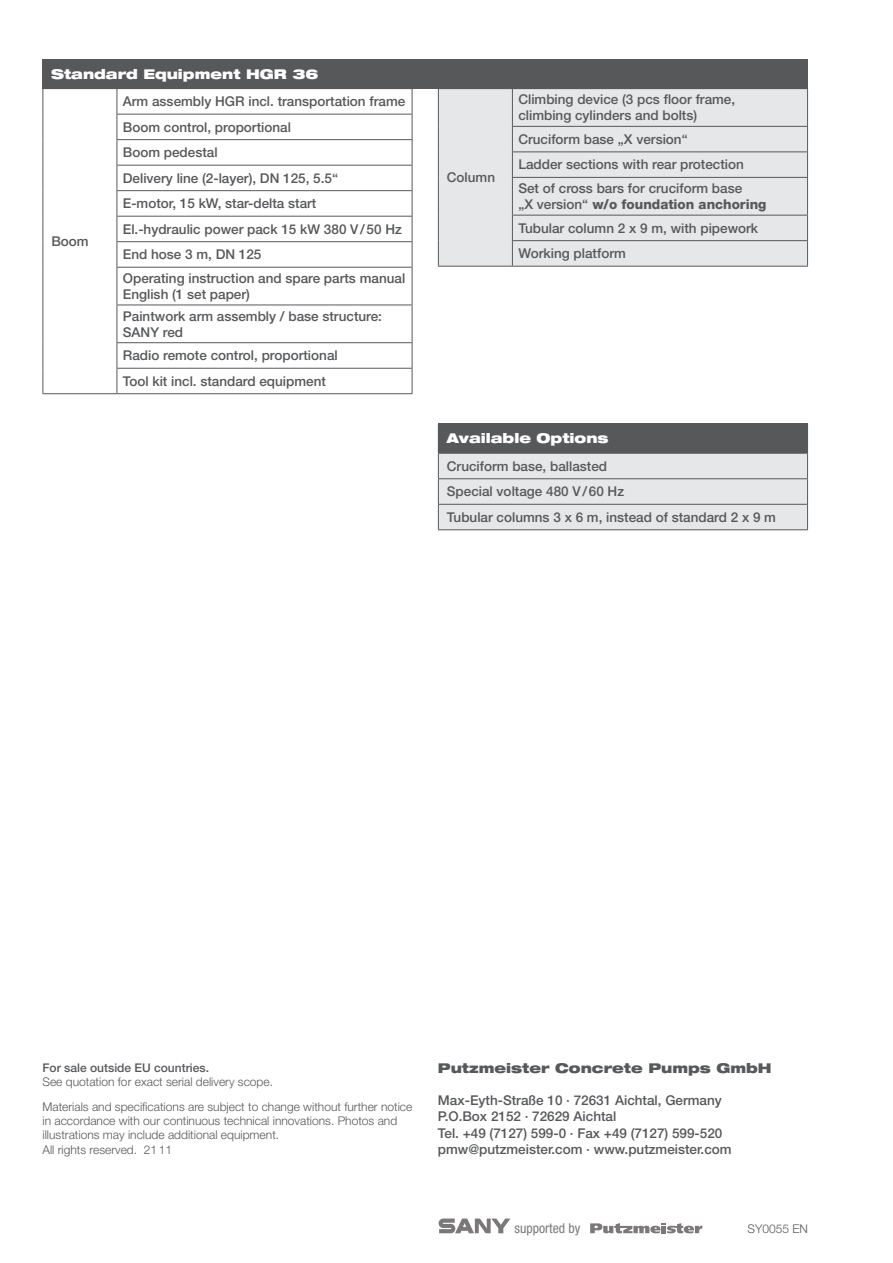
<style>
.page{position:relative;width:893px;height:1263px;background:#fff}
.page>*{position:absolute;margin:0;border:0;box-sizing:border-box;transform-origin:0 0}
.t1{font:condensed 13.65px "Helvetica Neue LT Pro";color:#231f20}
.t2{font:500 13.5px/25.5px "Helvetica Neue LT Pro";color:#57585a}
.t3{font:900 expanded 13.5px "Helvetica Neue LT Pro";color:#fff}
.t4{font:900 expanded 13.5px "Helvetica Neue LT Pro";color:#57585a}
.t5{font:300 12px/14.4px "Helvetica Neue LT Pro";color:#57585a}
.t6{font:500 12px "Helvetica Neue LT Pro";color:#57585a}
.s1{font-weight:800}
</style>
<div class="page">
<svg style="left:439px;top:1218px;width:71px;height:15px"></svg>
<svg style="left:590px;top:1223px;width:112px;height:10px"></svg>
<hr style="left:117px;top:139px;width:295px;height:1px;background:#57585a">
<hr style="left:117px;top:165px;width:295px;height:1px;background:#57585a">
<hr style="left:117px;top:190px;width:295px;height:1px;background:#57585a">
<hr style="left:117px;top:216px;width:295px;height:1px;background:#57585a">
<hr style="left:117px;top:241px;width:295px;height:1px;background:#57585a">
<svg style="left:117px;top:89px;width:1px;height:178px"></svg>
<hr style="left:117px;top:267px;width:295px;height:1px;background:#57585a">
<hr style="left:117px;top:268px;width:1px;height:37px;background:#57585a">
<hr style="left:117px;top:305px;width:1px;height:37px;background:#57585a">
<svg style="left:117px;top:343px;width:1px;height:50px"></svg>
<hr style="left:117px;top:305px;width:295px;height:1px;background:#57585a">
<hr style="left:117px;top:342px;width:295px;height:1px;background:#57585a">
<hr style="left:117px;top:368px;width:295px;height:1px;background:#57585a">
<hr style="left:43px;top:393px;width:74px;height:1px;background:#57585a">
<hr style="left:117px;top:393px;width:295px;height:1px;background:#57585a">
<svg style="left:43px;top:89px;width:1px;height:178px"></svg>
<hr style="left:43px;top:267px;width:1px;height:38px;background:#57585a">
<hr style="left:43px;top:305px;width:1px;height:38px;background:#57585a">
<svg style="left:43px;top:343px;width:1px;height:50px"></svg>
<svg style="left:412px;top:89px;width:1px;height:178px"></svg>
<hr style="left:412px;top:268px;width:1px;height:37px;background:#57585a">
<hr style="left:412px;top:305px;width:1px;height:37px;background:#57585a">
<svg style="left:412px;top:343px;width:1px;height:50px"></svg>
<hr style="left:117px;top:114px;width:295px;height:1px;background:#57585a">
<hr style="left:438px;top:423px;width:370px;height:1px;background:#57585a">
<svg style="left:438px;top:424px;width:370px;height:105px;background:#bcbdbf"></svg>
<hr style="left:438px;top:453px;width:370px;height:1px;background:#57585a">
<hr style="left:438px;top:529px;width:370px;height:1px;background:#57585a">
<hr style="left:438px;top:478px;width:370px;height:1px;background:#57585a">
<hr style="left:438px;top:504px;width:370px;height:1px;background:#57585a">
<div style="left:439px;top:89px;width:368px;height:177px;background:#e6e7e9"></div>
<hr style="left:512px;top:89px;width:1px;height:37px;background:#57585a">
<hr style="left:512px;top:126px;width:296px;height:1px;background:#57585a">
<hr style="left:512px;top:151px;width:296px;height:1px;background:#57585a">
<svg style="left:512px;top:127px;width:1px;height:50px"></svg>
<hr style="left:512px;top:178px;width:1px;height:37px;background:#57585a">
<hr style="left:512px;top:177px;width:296px;height:1px;background:#57585a">
<hr style="left:512px;top:215px;width:296px;height:1px;background:#57585a">
<hr style="left:512px;top:240px;width:296px;height:1px;background:#57585a">
<svg style="left:512px;top:215px;width:1px;height:51px"></svg>
<hr style="left:438px;top:89px;width:1px;height:37px;background:#57585a">
<svg style="left:438px;top:126px;width:1px;height:51px"></svg>
<hr style="left:438px;top:177px;width:1px;height:38px;background:#57585a">
<svg style="left:438px;top:215px;width:1px;height:51px"></svg>
<hr style="left:807px;top:89px;width:1px;height:37px;background:#57585a">
<svg style="left:807px;top:127px;width:1px;height:50px"></svg>
<hr style="left:807px;top:178px;width:1px;height:37px;background:#57585a">
<svg style="left:807px;top:215px;width:1px;height:51px"></svg>
<hr style="left:438px;top:266px;width:74px;height:1px;background:#57585a">
<hr style="left:512px;top:266px;width:296px;height:1px;background:#57585a">
<div style="left:43px;top:60px;width:765px;height:29px;background:#57585a"></div>
<p class="t3" style="left:51px;top:66px;width:269px">Standard Equipment HGR 36</p>
<p class="t2" style="left:51px;top:228px;width:39px">Boom</p>
<p class="t2" style="left:123px;top:88px;width:284px">Arm assembly HGR incl. transportation frame<br>Boom control, proportional<br>Boom pedestal<br>Delivery line (2-layer), DN 125, 5.5“<br>E-motor, 15 kW, star-delta start<br>El.-hydraulic power pack 15 kW 380 V/50 Hz<br>End hose 3 m, DN 125</p>
<p class="t2" style="left:123px;top:270px;width:284px;line-height:16.2px">Operating instruction and spare parts manual<br>English (1 set paper)</p>
<p class="t2" style="left:123px;top:308px;width:261px;line-height:16.2px">Paintwork arm assembly / base structure:<br>SANY red</p>
<p class="t2" style="left:123px;top:343px;width:216px">Radio remote control, proportional<br>Tool kit incl. standard equipment</p>
<p class="t2" style="left:447px;top:165px;width:50px">Column</p>
<p class="t2" style="left:518px;top:91px;width:218px;line-height:16.2px">Climbing device (3 pcs floor frame, climbing cylinders and bolts)</p>
<p class="t2" style="left:518px;top:126px;width:227px">Cruciform base „X version“<br>Ladder sections with rear protection</p>
<p class="t2" style="left:518px;top:180px;width:250px;line-height:16.2px">Set of cross bars for cruciform base<br>„X version“ <span class="s1">w/o foundation anchoring</span></p>
<p class="t2" style="left:518px;top:215px;width:241px">Tubular column 2 x 9 m, with pipework<br>Working platform</p>
<p class="t3" style="left:447px;top:429px;width:163px">Available Options</p>
<p class="t2" style="left:447px;top:453px;width:331px">Cruciform base, ballasted<br>Special voltage 480 V/60 Hz<br>Tubular columns 3 x 6 m, instead of standard 2 x 9 m</p>
<p class="t6" style="left:43px;top:1060px;width:168px">For sale outside EU countries.</p>
<p class="t5" style="left:43px;top:1074px;width:232px">See quotation for exact serial delivery scope.</p>
<p class="t5" style="left:43px;top:1099px;width:371px">Materials and specifications are subject to change without further notice in accordance with our continuous technical innovations. Photos and illustrations may include additional equipment.<br>All rights reserved. 2111</p>
<p class="t4" style="left:438px;top:1059px;width:335px">Putzmeister Concrete Pumps GmbH</p>
<p class="t2" style="left:438px;top:1092px;width:295px;line-height:16.2px">Max-Eyth-Straße 10 · 72631 Aichtal, Germany P.O.Box 2152 · 72629 Aichtal<br>Tel. +49 (7127) 599-0 · Fax +49 (7127) 599-520 pmw@putzmeister.com · www.putzmeister.com</p>
<p class="t1" style="left:514px;top:1220px;width:67px">supported by</p>
<p class="t5" style="left:747px;top:1221px;width:62px">SY0055 EN</p>
</div>
